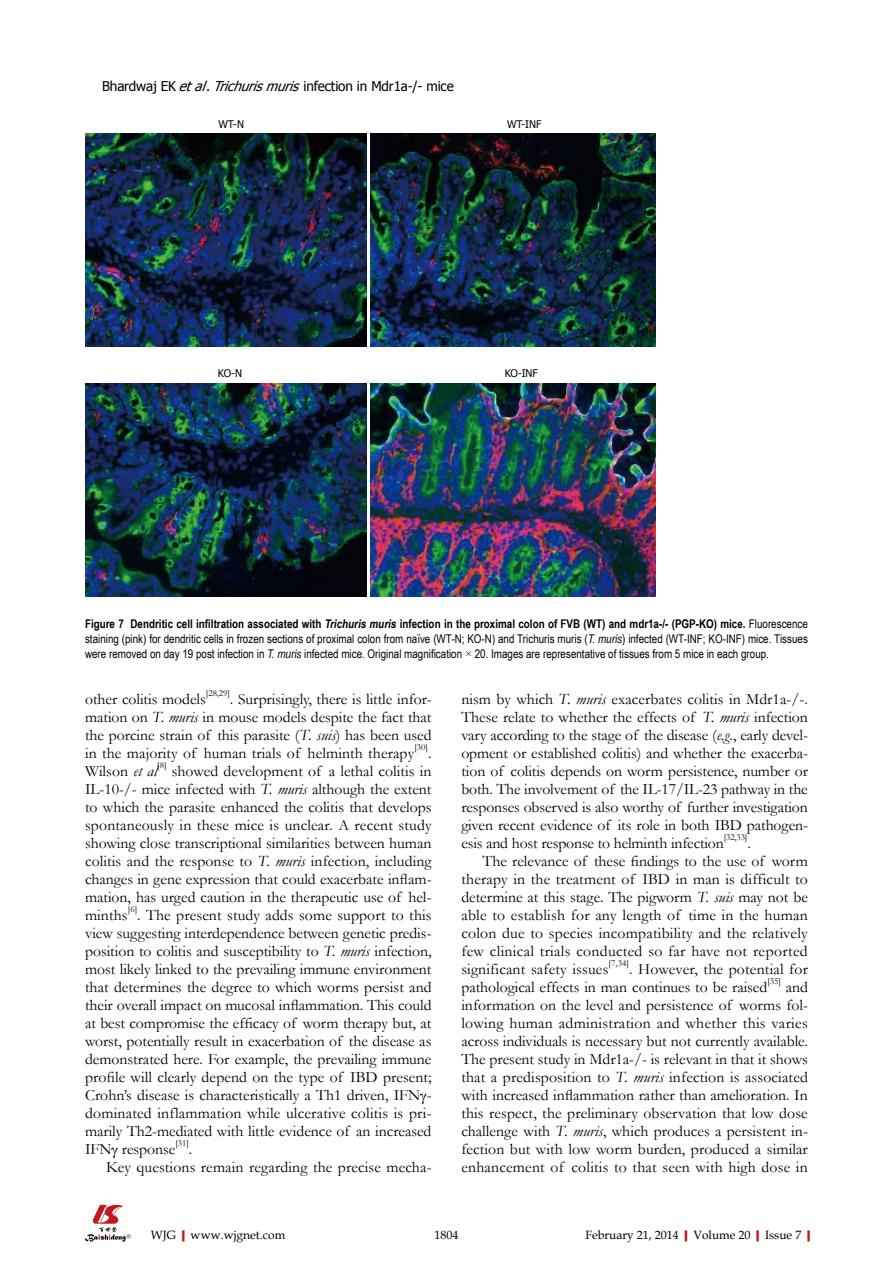
<style>
.page{position:relative;width:893px;height:1263px;background:#fff}
.page>*{position:absolute;margin:0;border:0;box-sizing:border-box;transform-origin:0 0}
.t1{font:15.75px/18px "Garamond";letter-spacing:.005em;color:#000;text-align:justify}
.t2{font:13.5px "Tahoma";letter-spacing:-.01em;color:#000}
.t3{font:12px/15px "Arial Narrow";color:#000;text-align:justify}
.t4{font:12px "Book Antiqua";color:#000}
.t5{font:10.5px "Tahoma";color:#000}
.t6{font:9.15px "Garamond";letter-spacing:-.005em;color:#000}
.s1{font-style:italic}
.s2{font-weight:700}
.s3{font-weight:700;font-style:italic}
.s4{font-family:"Garamond";font-size:10.5px}
.s5{font-weight:700;color:#c01920}
</style>
<div class="page">
<svg style="left:85px;top:1205px;width:46px;height:37px"></svg>
<img style="left:85px;top:134px;width:282px;height:212px">
<img style="left:371px;top:134px;width:284px;height:212px">
<img style="left:85px;top:384px;width:282px;height:212px">
<img style="left:371px;top:384px;width:285px;height:212px">
<p class="t2" style="left:102px;top:77px;width:353px">Bhardwaj EK <span class="s1">etal</span>. <span class="s1">Trichurismuris</span>infection in Mdr1a-/- mice</p>
<p class="t5" style="left:218px;top:117px;width:27px">WT-N</p>
<p class="t5" style="left:507px;top:117px;width:36px">WT-INF</p>
<p class="t5" style="left:218px;top:366px;width:26px">KO-N</p>
<p class="t5" style="left:505px;top:366px;width:35px">KO-INF</p>
<p class="t3" style="left:85px;top:616px;width:724px"><span class="s2">Figure 7 Dendritic cell infiltration associated with</span> <span class="s3">Trichuris muris</span> <span class="s2">infection in the proximal colon of FVB (WT) and mdr1a-/- (PGP-KO) mice.</span> Fluorescence staining (pink) for dendritic cells in frozen sections of proximal colon from naïve (WT-N; KO-N) and Trichuris muris (<span class="s1">T. muris</span>) infected (WT-INF; KO-INF) mice. Tissues were removed on day 19 post infection in <span class="s1">T. muris</span> infected mice. Original magnification <span class="s4">×</span> 20. Images are representative of tissues from 5 mice in each group.</p>
<p class="t1" style="left:85px;top:689px;width:122px">other colitis models</p>
<p class="t6" style="left:206px;top:687px;width:26px">[28,29]</p>
<p class="t1" style="left:85px;top:689px;width:348px;text-indent:145px">. Surprisingly, there is little infor&shy;mation on <span class="s1">T. muris</span> in mouse models despite the fact that the porcine strain of this parasite (<span class="s1">T. suis</span>) has been used in the majority of human trials of helminth therapy</p>
<p class="t6" style="left:414px;top:741px;width:15px">[30]</p>
<p class="t1" style="left:428px;top:743px;width:5px">.</p>
<p class="t1" style="left:85px;top:761px;width:74px">Wilson <span class="s1">et al</span></p>
<p class="t6" style="left:157px;top:759px;width:11px">[8]</p>
<p class="t1" style="left:85px;top:761px;width:348px;text-indent:87px">showed development of a lethal colitis in IL-10-/- mice infected with <span class="s1">T. muris</span> although the extent to which the parasite enhanced the colitis that develops spontaneously in these mice is unclear. A recent study showing close transcriptional similarities between human colitis and the response to <span class="s1">T. muris</span> infection, including changes in gene expression that could exacerbate inflam&shy;mation, has urged caution in the therapeutic use of hel&shy;minths</p>
<p class="t6" style="left:128px;top:903px;width:11px">[6]</p>
<p class="t1" style="left:85px;top:905px;width:348px;text-indent:52px">. The present study adds some support to this view suggesting interdependence between genetic predis&shy;position to colitis and susceptibility to <span class="s1">T. muris</span> infection, most likely linked to the prevailing immune environment that determines the degree to which worms persist and their overall impact on mucosal inflammation. This could at best compromise the efficacy of worm therapy but, at worst, potentially result in exacerbation of the disease as demonstrated here. For example, the prevailing immune profile will clearly depend on the type of IBD present; Crohn’s disease is characteristically a Th1 driven, IFN - dominated inflammation while ulcerative colitis is pri&shy;marily Th2-mediated with little evidence of an increased IFN response</p>
<p class="t6" style="left:175px;top:1137px;width:15px">[31]</p>
<p class="t1" style="left:106px;top:1139px;width:327px;text-indent:83px">.<br>Key questions remain regarding the precise mecha-</p>
<p class="t1" style="left:461px;top:689px;width:348px">nism by which <span class="s1">T. muris</span> exacerbates colitis in Mdr1a-/-.<br>These relate to whether the effects of <span class="s1">T. muris</span> infection vary according to the stage of the disease (<span class="s1">e.g.</span>, early devel&shy;opment or established colitis) and whether the exacerba&shy;tion of colitis depends on worm persistence, number or both. The involvement of the IL-17/IL-23 pathway in the responses observed is also worthy of further investigation given recent evidence of its role in both IBD pathogen&shy;esis and host response to helminth infection</p>
<p class="t6" style="left:724px;top:831px;width:25px">[32,33]</p>
<p class="t1" style="left:747px;top:833px;width:5px">.</p>
<p class="t1" style="left:483px;top:851px;width:327px">The relevance of these findings to the use of worm</p>
<p class="t1" style="left:461px;top:869px;width:348px">therapy in the treatment of IBD in man is difficult to</p>
<p class="t1" style="left:461px;top:887px;width:348px">determine at this stage. The pigworm <span class="s1">T. suis</span> may not be</p>
<p class="t1" style="left:461px;top:905px;width:348px">able to establish for any length of time in the human</p>
<p class="t1" style="left:461px;top:923px;width:348px">colon due to species incompatibility and the relatively</p>
<p class="t1" style="left:461px;top:941px;width:348px">few clinical trials conducted so far have not reported</p>
<p class="t1" style="left:461px;top:959px;width:149px">significant safety issues</p>
<p class="t6" style="left:609px;top:957px;width:22px">[7,34]</p>
<p class="t1" style="left:461px;top:959px;width:348px;text-indent:168px">. However, the potential for pathological effects in man continues to be raised</p>
<p class="t6" style="left:767px;top:975px;width:15px">[35]</p>
<p class="t1" style="left:461px;top:977px;width:348px;text-indent:324px">and information on the level and persistence of worms fol&shy;lowing human administration and whether this varies across individuals is necessary but not currently available.<br>The present study in Mdr1a-/- is relevant in that it shows that a predisposition to <span class="s1">T. muris</span> infection is associated with increased inflammation rather than amelioration. In this respect, the preliminary observation that low dose challenge with <span class="s1">T. muris</span>, which produces a persistent in&shy;fection but with low worm burden, produced a similar enhancement of colitis to that seen with high dose in</p>
<p class="t4" style="left:151px;top:1226px;width:136px">WJG<span class="s5">|</span>www.wjgnet.com</p>
<p class="t4" style="left:434px;top:1226px;width:25px">1804</p>
<p class="t4" style="left:585px;top:1226px;width:232px">February 21, 2014<span class="s5">|</span>Volume 20<span class="s5">|</span>Issue 7<span class="s5">|</span></p>
</div>
